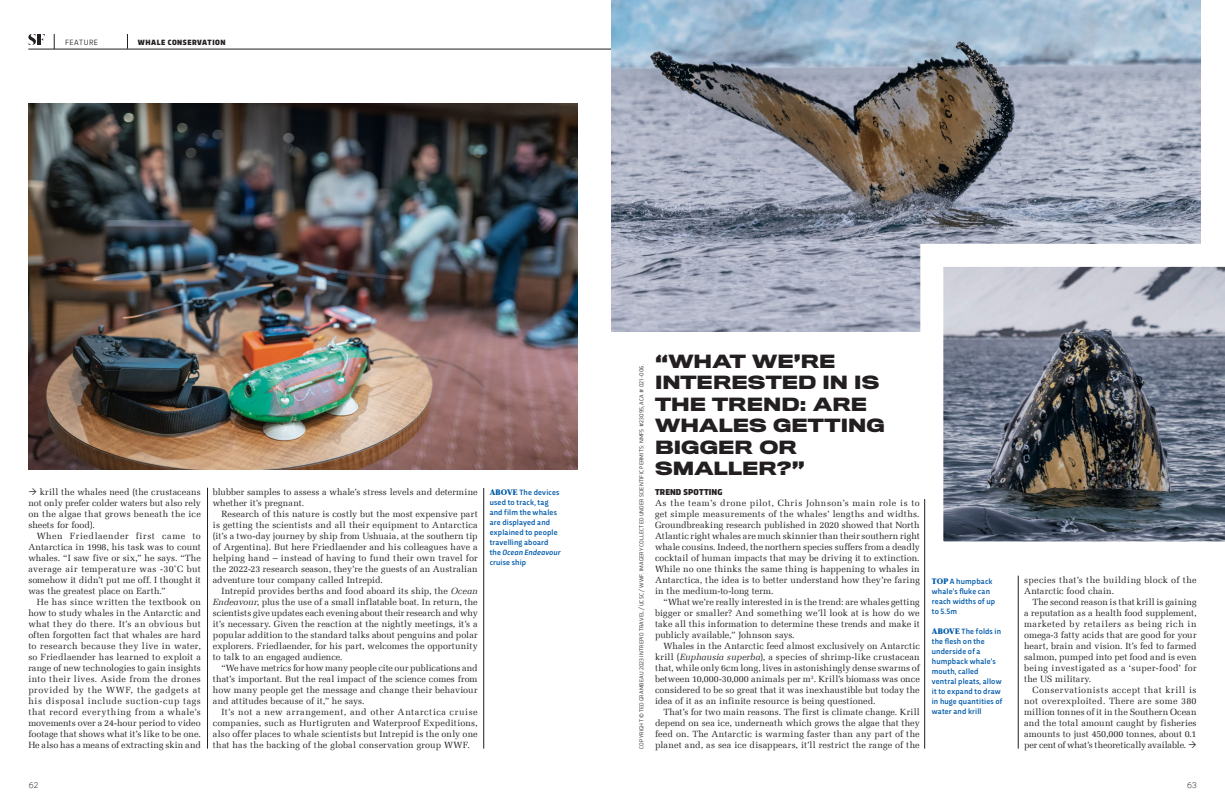
<style>
.page{position:relative;width:1225px;height:811px;background:#fff}
.page>*{position:absolute;margin:0;border:0;box-sizing:border-box;transform-origin:0 0}
.t1{font:700 17px/21.4px "Titling Gothic FB Wide";letter-spacing:.005em;color:#231f20}
.t2{font:9px/11px "Melior Com";letter-spacing:.01em;color:#231f20;text-align:justify}
.t3{font:9px/11px "Melior Com";letter-spacing:.03em;color:#231f20}
.t4{font:900 9px "Trasandina";letter-spacing:.01em;color:#231f20}
.t5{font:500 8px/10px "Trasandina";letter-spacing:.02em;color:#015aaa}
.t6{font:900 8px "Trasandina";letter-spacing:.065em;color:#231f20}
.t7{font:8px "Trasandina";letter-spacing:.07em;color:#231f20}
.t8{font:300 8px "Bambino New";color:#231f20}
.t9{font:6px "Trasandina";letter-spacing:.035em;color:#231f20}
.s1{font-style:italic}
.s2{font-family:"Acta";font-weight:900}
</style>
<div class="page">
<hr style="left:28px;top:49px;width:584px;height:1px;background:#231f20">
<svg style="left:28px;top:34px;width:17px;height:11px"></svg>
<svg style="left:127px;top:34px;width:1px;height:15px"></svg>
<svg style="left:54px;top:34px;width:1px;height:15px"></svg>
<hr style="left:207px;top:488px;width:1px;height:260px;background:#231f20">
<hr style="left:483px;top:488px;width:1px;height:260px;background:#231f20">
<img style="left:28px;top:103px;width:549px;height:367px">
<img style="left:611px;top:0;width:589px;height:332px">
<svg style="left:920px;top:244px;width:305px;height:320px"></svg>
<hr style="left:924px;top:499px;width:1px;height:249px;background:#231f20">
<hr style="left:1018px;top:575px;width:1px;height:173px;background:#231f20">
<p class="t7" style="left:65px;top:36px;width:34px">FEATURE</p>
<p class="t6" style="left:138px;top:36px;width:89px">WHALE CONSERVATION</p>
<p class="t2" style="left:28px;top:486px;width:174px;text-indent:11px">krill the whales need (the crustaceans not only prefer colder waters but also rely on the algae that grows beneath the ice sheets for food).</p>
<p class="t2" style="left:28px;top:530px;width:174px;text-indent:9px">When Friedlaender first came to Antarctica in 1998, his task was to count whales. “I saw five or six,” he says. “The average air temperature was -30˚C but somehow it didn’t put me off. I thought it was the greatest place on Earth.”</p>
<p class="t2" style="left:28px;top:596px;width:174px;text-indent:9px">He has since written the textbook on how to study whales in the Antarctic and what they do there. It’s an obvious but often forgotten fact that whales are hard to research because they live in water, so Friedlaender has learned to exploit a range of new technologies to gain insights into their lives. Aside from the drones provided by the WWF, the gadgets at his disposal include suction-cup tags that record everything from a whale’s movements over a 24-hour period to video footage that shows what it’s like to be one.<br>He also has a means of extracting skin and</p>
<p class="t2" style="left:213px;top:486px;width:266px">blubber samples to assess a whale’s stress levels and determine whether it’s pregnant.</p>
<p class="t2" style="left:213px;top:508px;width:266px;text-indent:9px">Research of this nature is costly but the most expensive part is getting the scientists and all their equipment to Antarctica (it’s a two-day journey by ship from Ushuaia, at the southern tip of Argentina). But here Friedlaender and his colleagues have a helping hand – instead of having to fund their own travel for the 2022-23 research season, they’re the guests of an Australian adventure tour company called Intrepid.</p>
<p class="t2" style="left:213px;top:585px;width:266px;text-indent:9px">Intrepid provides berths and food aboard its ship, the <span class="s1">Ocean Endeavour</span>, plus the use of a small inflatable boat. In return, the scientists give updates each evening about their research and why it’s necessary. Given the reaction at the nightly meetings, it’s a popular addition to the standard talks about penguins and polar explorers. Friedlaender, for his part, welcomes the opportunity to talk to an engaged audience.</p>
<p class="t2" style="left:213px;top:662px;width:266px;text-indent:9px">“We have metrics for how many people cite our publications and that’s important. But the real impact of the science comes from how many people get the message and change their behaviour and attitudes because of it,” he says.</p>
<p class="t2" style="left:213px;top:706px;width:266px;text-indent:9px">It’s not a new arrangement, and other Antarctica cruise companies, such as Hurtigruten and Waterproof Expeditions, also offer places to whale scientists but Intrepid is the only one that has the backing of the global conservation group WWF.</p>
<p class="t5" style="left:490px;top:487px;width:72px"><span class="s2">ABOVE</span> The devices used to track, tag and film the whales are displayed and explained to people travelling aboard the <span class="s1">Ocean Endeavour </span>cruise ship</p>
<p class="t8" style="left:29px;top:778px;width:11px">62</p>
<p class="t9" style="left:637px;top:748px;width:386px;rotate:-90deg">COPYRIGHT © TED GRAMBEAU 2023 INTREPID TRAVEL / UCSC / WWF. IMAGERY COLLECTED UNDER SCIENTIFIC PERMITS: NMFS #23095, ACA # 021-006.</p>
<h1 class="t1" style="left:655px;top:351px;width:231px">“WHAT WE’RE<br>INTERESTED IN IS<br>THE TREND: ARE<br>WHALES GETTING<br>BIGGER OR<br>SMALLER?”</h1>
<p class="t4" style="left:655px;top:485px;width:69px">TREND SPOTTING</p>
<p class="t2" style="left:655px;top:497px;width:266px">As the team’s drone pilot, Chris Johnson’s main role is to get simple measurements of the whales’ lengths and widths.<br>Groundbreaking research published in 2020 showed that North Atlantic right whales are much skinnier than their southern right whale cousins. Indeed, the northern species suffers from a deadly cocktail of human impacts that may be driving it to extinction.<br>While no one thinks the same thing is happening to whales in Antarctica, the idea is to better understand how they’re faring in the medium-to-long term.</p>
<p class="t2" style="left:655px;top:596px;width:266px;text-indent:9px">“What we’re really interested in is the trend: are whales getting bigger or smaller? And something we’ll look at is how do we take all this information to determine these trends and make it publicly available,” Johnson says.</p>
<p class="t2" style="left:655px;top:640px;width:266px;text-indent:9px">Whales in the Antarctic feed almost exclusively on Antarctic krill (<span class="s1">Euphausia superba</span>), a species of shrimp-like crustacean that, while only 6cm long, lives in astonishingly dense swarms of between 10,000-30,000 animals per m<sup>3</sup>. Krill’s biomass was once considered to be so great that it was inexhaustible but today the idea of it as an infinite resource is being questioned.</p>
<p class="t2" style="left:655px;top:706px;width:266px;text-indent:9px">That’s for two main reasons. The first is climate change. Krill depend on sea ice, underneath which grows the algae that they feed on. The Antarctic is warming faster than any part of the planet and, as sea ice disappears, it’ll restrict the range of the</p>
<p class="t5" style="left:932px;top:576px;width:65px"><span class="s2">TOP</span> A humpback whale’s fluke can reach widths of up to 5.5m</p>
<p class="t5" style="left:932px;top:626px;width:72px"><span class="s2">ABOVE</span> The folds in the flesh on the underside of a humpback whale’s mouth, called ventral pleats, allow it to expand to draw in huge quantities of water and krill</p>
<p class="t3" style="left:1024px;top:574px;width:174px">species that’s the building block of the<br>Antarctic food chain.</p>
<p class="t2" style="left:1024px;top:596px;width:174px;text-indent:9px">The second reason is that krill is gaining a reputation as a health food supplement, marketed by retailers as being rich in omega-3 fatty acids that are good for your heart, brain and vision. It’s fed to farmed salmon, pumped into pet food and is even being investigated as a ‘super-food’ for the US military.</p>
<p class="t2" style="left:1024px;top:684px;width:174px;text-indent:9px">Conservationists accept that krill is not overexploited. There are some 380 million tonnes of it in the Southern Ocean and the total amount caught by fisheries amounts to just 450,000 tonnes, about 0.1 per cent of what’s theoretically available.</p>
<p class="t8" style="left:1187px;top:778px;width:11px">63</p>
</div>
